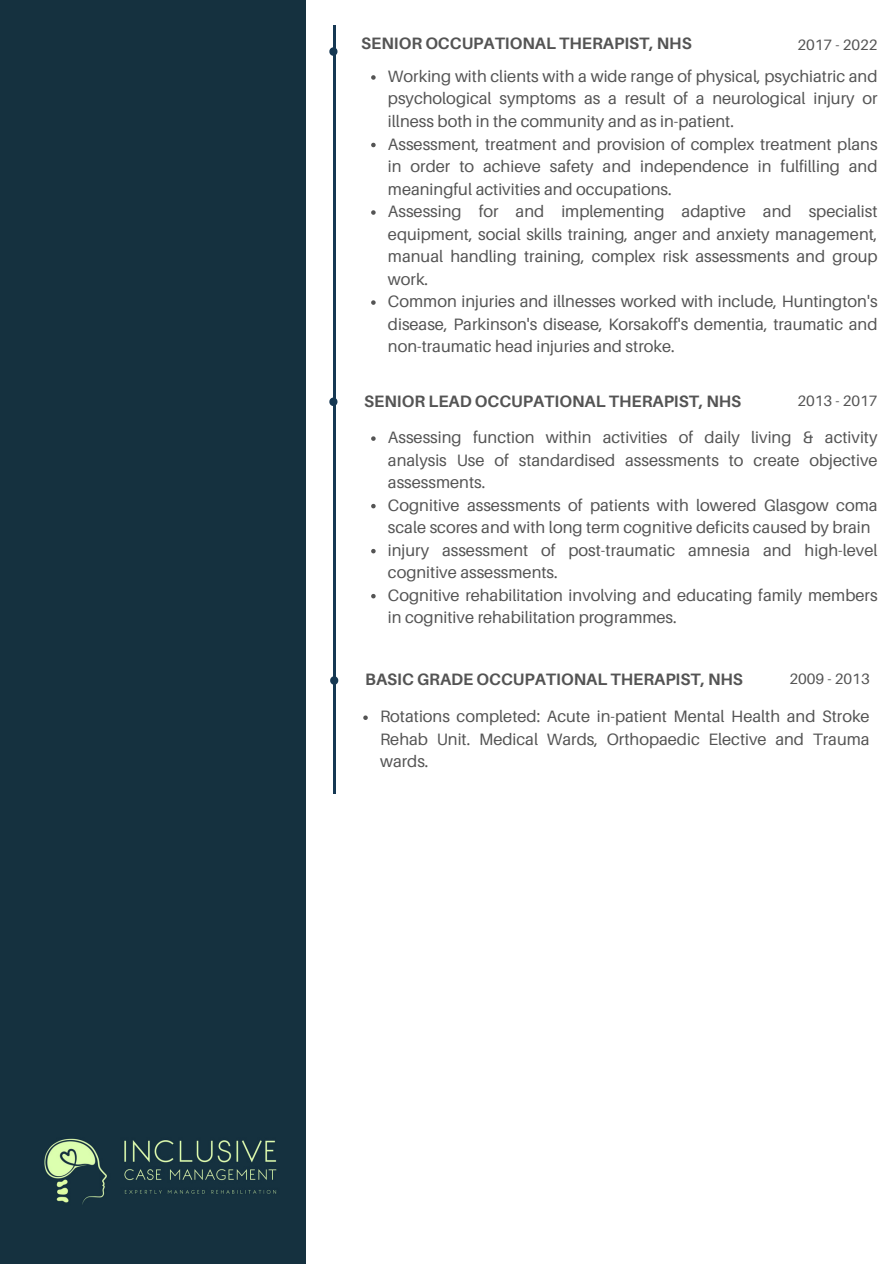
<style>
.page{position:relative;width:894px;height:1264px;background:#fff}
.page>*{position:absolute;margin:0;border:0;box-sizing:border-box;transform-origin:0 0}
.t1{font:16.5px/22.5px "Aileron";color:#545454;text-align:justify}
.t2{font:700 16.5px "Aileron";color:#545454}
.t3{font:15px "Aileron";color:#545454}
</style>
<div class="page">
<hr style="left:333px;top:25px;width:2px;height:596px;background:#163853">
<div style="left:0;top:0;width:305px;height:1263px;background:#15313f"></div>
<img style="left:44px;top:1138px;width:233px;height:67px">
<svg style="left:329px;top:47px;width:8px;height:9px"></svg>
<svg style="left:371px;top:75px;width:4px;height:5px"></svg>
<svg style="left:371px;top:143px;width:4px;height:4px"></svg>
<svg style="left:371px;top:210px;width:4px;height:5px"></svg>
<svg style="left:371px;top:300px;width:4px;height:5px"></svg>
<svg style="left:330px;top:676px;width:8px;height:8px"></svg>
<svg style="left:371px;top:436px;width:4px;height:5px"></svg>
<svg style="left:371px;top:504px;width:4px;height:4px"></svg>
<svg style="left:371px;top:549px;width:4px;height:4px"></svg>
<svg style="left:371px;top:594px;width:4px;height:4px"></svg>
<svg style="left:329px;top:397px;width:8px;height:9px"></svg>
<hr style="left:333px;top:198px;width:2px;height:596px;background:#163853">
<svg style="left:363px;top:715px;width:4px;height:5px"></svg>
<h1 class="t2" style="left:361px;top:33px;width:332px">SENIOR OCCUPATIONAL THERAPIST, NHS</h1>
<p class="t3" style="left:797px;top:35px;width:82px">2017 - 2022</p>
<p class="t1" style="left:388px;top:65px;width:491px">Working with clients with a wide range of physical, psychiatric and psychological symptoms as a result of a neurological injury or illness both in the community and as in-patient.</p>
<p class="t1" style="left:388px;top:132px;width:491px">Assessment, treatment and provision of complex treatment plans in order to achieve safety and independence in fulfilling and meaningful activities and occupations.</p>
<p class="t1" style="left:388px;top:200px;width:491px">Assessing for and implementing adaptive and specialist equipment, social skills training, anger and anxiety management, manual handling training, complex risk assessments and group work.</p>
<p class="t1" style="left:388px;top:290px;width:491px">Common injuries and illnesses worked with include, Huntington's disease, Parkinson's disease, Korsakoff's dementia, traumatic and non-traumatic head injuries and stroke.</p>
<h1 class="t2" style="left:364px;top:391px;width:378px">SENIOR LEAD OCCUPATIONAL THERAPIST, NHS</h1>
<p class="t3" style="left:797px;top:392px;width:82px">2013 - 2017</p>
<p class="t1" style="left:388px;top:426px;width:491px">Assessing function within activities of daily living &amp; activity analysis Use of standardised assessments to create objective assessments.</p>
<p class="t1" style="left:388px;top:493px;width:491px">Cognitive assessments of patients with lowered Glasgow coma scale scores and with long term cognitive deficits caused by brain</p>
<p class="t1" style="left:388px;top:538px;width:491px">injury assessment of post-traumatic amnesia and high-level cognitive assessments.</p>
<p class="t1" style="left:388px;top:583px;width:491px">Cognitive rehabilitation involving and educating family members in cognitive rehabilitation programmes.</p>
<h1 class="t2" style="left:365px;top:669px;width:379px">BASIC GRADE OCCUPATIONAL THERAPIST, NHS</h1>
<p class="t3" style="left:789px;top:669px;width:82px">2009 - 2013</p>
<p class="t1" style="left:380px;top:705px;width:491px">Rotations completed: Acute in-patient Mental Health and Stroke Rehab Unit. Medical Wards, Orthopaedic Elective and Trauma wards.</p>
</div>
